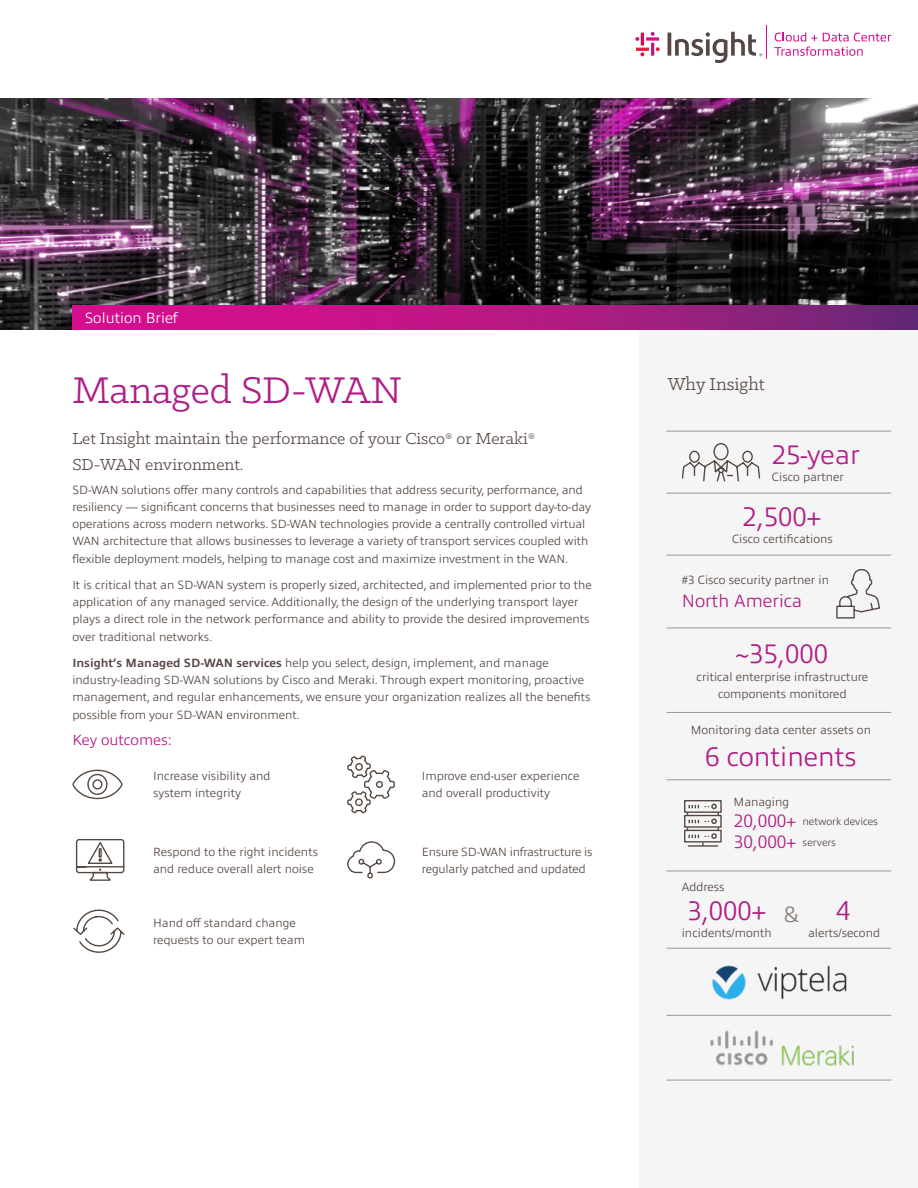
<style>
.page{position:relative;width:918px;height:1188px;background:#fff}
.page>*{position:absolute;margin:0;border:0;box-sizing:border-box;transform-origin:0 0}
.t1{font:42px "Klinic Slab";color:#b01c87}
.t2{font:300 27px "Allumi Pro";color:#b01c87}
.t3{font:300 22.35px "Allumi Pro";color:#8d827d}
.t4{font:19.5px "Klinic Slab";color:#554742}
.t5{font:300 18.15px/20.9px "Allumi Pro";color:#b01c87}
.t6{font:18px/25.5px "Klinic Slab";color:#554742}
.t7{font:300 15px "Allumi Pro";color:#fff}
.t8{font:300 15px "Allumi Pro";color:#b01c87}
.t9{font:300 12px/17.2px "Allumi Pro";color:#554742}
.t10{font:300 10.5px/20.9px "Allumi Pro";letter-spacing:-.01em;color:#554742}
.s1{font-weight:700}
</style>
<div class="page">
<div style="left:639px;top:305px;width:279px;height:883px;background:#f6f5f5"></div>
<img style="left:0;top:98px;width:918px;height:232px">
<svg style="left:72px;top:305px;width:846px;height:25px"></svg>
<hr style="left:766px;top:25px;width:1px;height:34px;background:#d40e8c">
<svg style="left:774px;top:32px;width:117px;height:24px"></svg>
<svg style="left:635px;top:32px;width:25px;height:24px"></svg>
<svg style="left:668px;top:32px;width:94px;height:31px"></svg>
<hr style="left:667px;top:493px;width:224px;height:1px;background:#9d938e">
<hr style="left:667px;top:712px;width:224px;height:1px;background:#9d938e">
<hr style="left:667px;top:779px;width:224px;height:1px;background:#9d938e">
<hr style="left:667px;top:871px;width:224px;height:1px;background:#9d938e">
<div style="left:684px;top:800px;width:38px;height:13px;border:1px solid #544740"></div>
<hr style="left:688px;top:845px;width:30px;height:2px;background:#544740">
<div style="left:684px;top:815px;width:38px;height:13px;border:1px solid #544740"></div>
<div style="left:684px;top:830px;width:38px;height:13px;border:1px solid #544740"></div>
<svg style="left:687px;top:804px;width:32px;height:42px"></svg>
<img style="left:712px;top:965px;width:135px;height:35px">
<img style="left:710px;top:1030px;width:144px;height:35px">
<hr style="left:667px;top:948px;width:224px;height:1px;background:#9d938e">
<hr style="left:667px;top:1015px;width:224px;height:1px;background:#9d938e">
<hr style="left:667px;top:1080px;width:224px;height:1px;background:#9d938e">
<hr style="left:667px;top:431px;width:224px;height:1px;background:#9d938e">
<svg style="left:681px;top:443px;width:80px;height:39px"></svg>
<hr style="left:667px;top:555px;width:224px;height:1px;background:#9d938e">
<svg style="left:836px;top:569px;width:44px;height:50px"></svg>
<hr style="left:666px;top:628px;width:225px;height:1px;background:#9d938e">
<svg style="left:72px;top:769px;width:51px;height:31px"></svg>
<svg style="left:75px;top:839px;width:50px;height:42px"></svg>
<svg style="left:73px;top:909px;width:52px;height:44px"></svg>
<svg style="left:347px;top:755px;width:48px;height:59px"></svg>
<svg style="left:347px;top:841px;width:49px;height:38px"></svg>
<p class="t7" style="left:85px;top:307px;width:95px">Solution Brief</p>
<h1 class="t1" style="left:72px;top:363px;width:331px">Managed SD-WAN</h1>
<h3 class="t6" style="left:72px;top:425px;width:464px">Let Insight maintain the performance of your Cisco® or Meraki®<br>SD-WAN environment.</h3>
<p class="t9" style="left:72px;top:480px;width:520px">SD-WAN solutions offer many controls and capabilities that address security, performance, and resiliency — significant concerns that businesses need to manage in order to support day-to-day operations across modern networks. SD-WAN technologies provide a centrally controlled virtual WAN architecture that allows businesses to leverage a variety of transport services coupled with flexible deployment models, helping to manage cost and maximize investment in the WAN.</p>
<p class="t9" style="left:72px;top:575px;width:521px">It is critical that an SD-WAN system is properly sized, architected, and implemented prior to the application of any managed service. Additionally, the design of the underlying transport layer plays a direct role in the network performance and ability to provide the desired improvements over traditional networks.</p>
<p class="t9" style="left:72px;top:653px;width:520px"><span class="s1">Insight’s Managed SD-WAN services</span> help you select, design, implement, and manage industry-leading SD-WAN solutions by Cisco and Meraki. Through expert monitoring, proactive management, and regular enhancements, we ensure your organization realizes all the benefits possible from your SD-WAN environment.</p>
<p class="t8" style="left:72px;top:729px;width:101px">Key outcomes:</p>
<p class="t9" style="left:153px;top:766px;width:119px">Increase visibility and system integrity</p>
<p class="t9" style="left:422px;top:766px;width:159px">Improve end-user experience and overall productivity</p>
<p class="t9" style="left:153px;top:842px;width:166px">Respond to the right incidents and reduce overall alert noise</p>
<p class="t9" style="left:422px;top:842px;width:172px">Ensure SD-WAN infrastructure is regularly patched and updated</p>
<p class="t9" style="left:153px;top:913px;width:153px">Hand off standard change requests to our expert team</p>
<h3 class="t4" style="left:668px;top:372px;width:99px">Why Insight</h3>
<h2 class="t2" style="left:772px;top:435px;width:90px">25-year</h2>
<p class="t9" style="left:772px;top:468px;width:73px">Cisco partner</p>
<h2 class="t2" style="left:743px;top:497px;width:80px">2,500+</h2>
<p class="t9" style="left:732px;top:530px;width:102px">Cisco certifications</p>
<p class="t9" style="left:682px;top:570px;width:149px">#3 Cisco security partner in</p>
<h3 class="t5" style="left:682px;top:589px;width:122px">North America</h3>
<h2 class="t2" style="left:735px;top:634px;width:95px">~35,000</h2>
<p class="t9" style="left:697px;top:667px;width:173px;text-align:center">critical enterprise infrastructure components monitored</p>
<p class="t9" style="left:691px;top:721px;width:182px">Monitoring data center assets on</p>
<h2 class="t2" style="left:705px;top:737px;width:153px">6 continents</h2>
<p class="t9" style="left:734px;top:792px;width:57px">Managing</p>
<h3 class="t5" style="left:734px;top:809px;width:64px">20,000+<br>30,000+</h3>
<p class="t10" style="left:803px;top:811px;width:77px">network devices servers</p>
<p class="t9" style="left:682px;top:878px;width:44px">Address</p>
<h2 class="t2" style="left:687px;top:891px;width:80px">3,000+</h2>
<p class="t9" style="left:682px;top:923px;width:91px">incidents/month</p>
<h3 class="t3" style="left:784px;top:898px;width:18px">&amp;</h3>
<h2 class="t2" style="left:836px;top:891px;width:16px">4</h2>
<p class="t9" style="left:808px;top:923px;width:73px">alerts/second</p>
</div>
